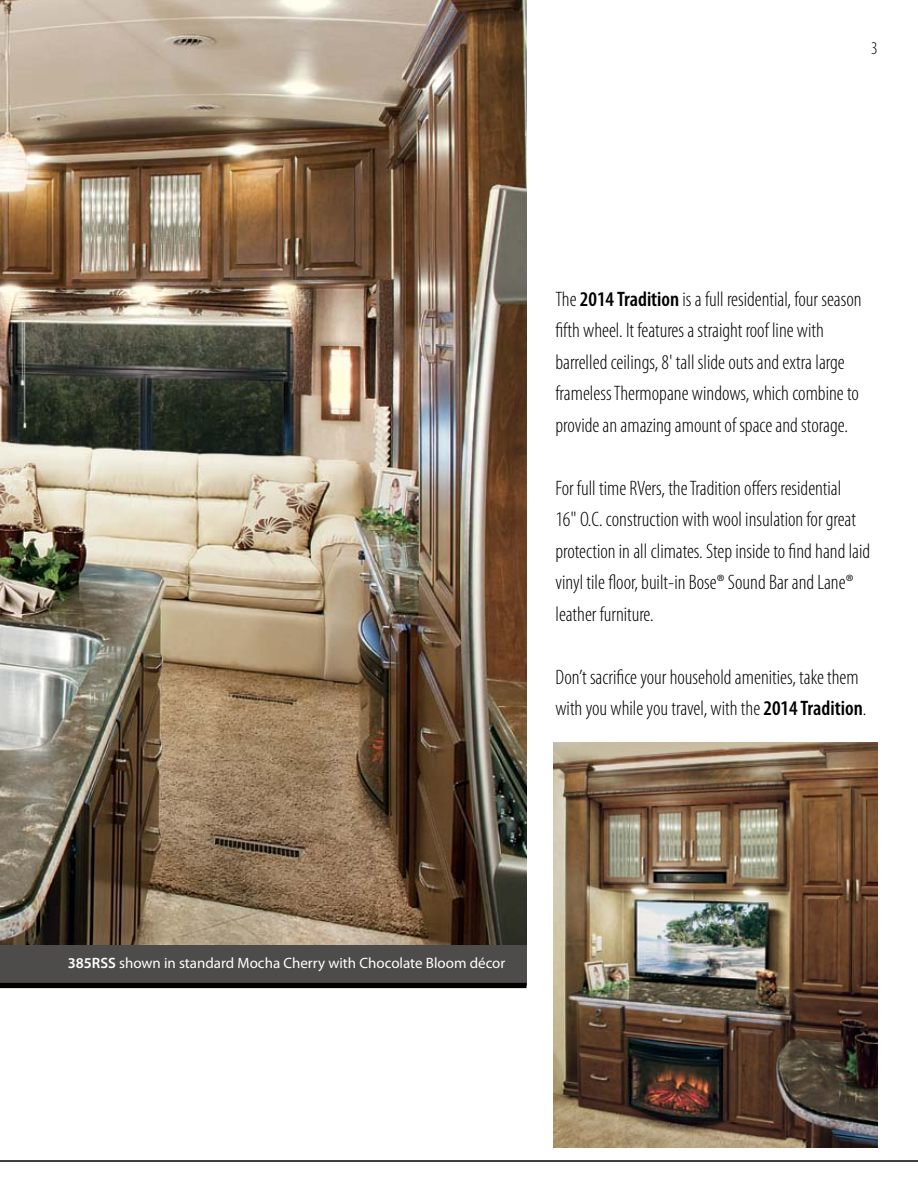
<style>
.page{position:relative;width:918px;height:1188px;background:#fff}
.page>*{position:absolute;margin:0;border:0;box-sizing:border-box;transform-origin:0 0}
.t1{font:300 condensed 21px/31.5px "Myriad Pro";color:#000}
.t2{font:300 condensed 18px "Myriad Pro";color:#000}
.t3{font:15px "Myriad Pro";color:#fff}
.s1{font-weight:600}
</style>
<div class="page">
<hr style="left:0;top:1160px;width:918px;height:2px;background:#000">
<img style="left:0;top:0;width:526px;height:945px">
<div style="left:0;top:945px;width:526px;height:41px;background:#4e4b4b"></div>
<div style="left:0;top:983px;width:526px;height:5px;background:#000"></div>
<img style="left:554px;top:742px;width:324px;height:406px">
<p class="t2" style="left:871px;top:37px;width:8px">3</p>
<p class="t1" style="left:555px;top:283px;width:308px">The <span class="s1">2014 Tradition</span> is a full residential, four season fifth wheel. It features a straight roof line with barrelled ceilings, 8' tall slide outs and extra large frameless Thermopane windows, which combine to provide an amazing amount of space and storage.</p>
<p class="t1" style="left:555px;top:472px;width:316px">For full time RVers, the Tradition offers residential<br>16" O.C. construction with wool insulation for great protection in all climates. Step inside to find hand laid vinyl tile floor, built-in Bose® Sound Bar and Lane® leather furniture.</p>
<p class="t1" style="left:555px;top:661px;width:313px">Don’t sacrifice your household amenities, take them with you while you travel, with the <span class="s1">2014 Tradition</span>.</p>
<p class="t3" style="left:68px;top:954px;width:439px"><span class="s1">385RSS</span> shown in standard Mocha Cherry with Chocolate Bloom décor</p>
</div>
